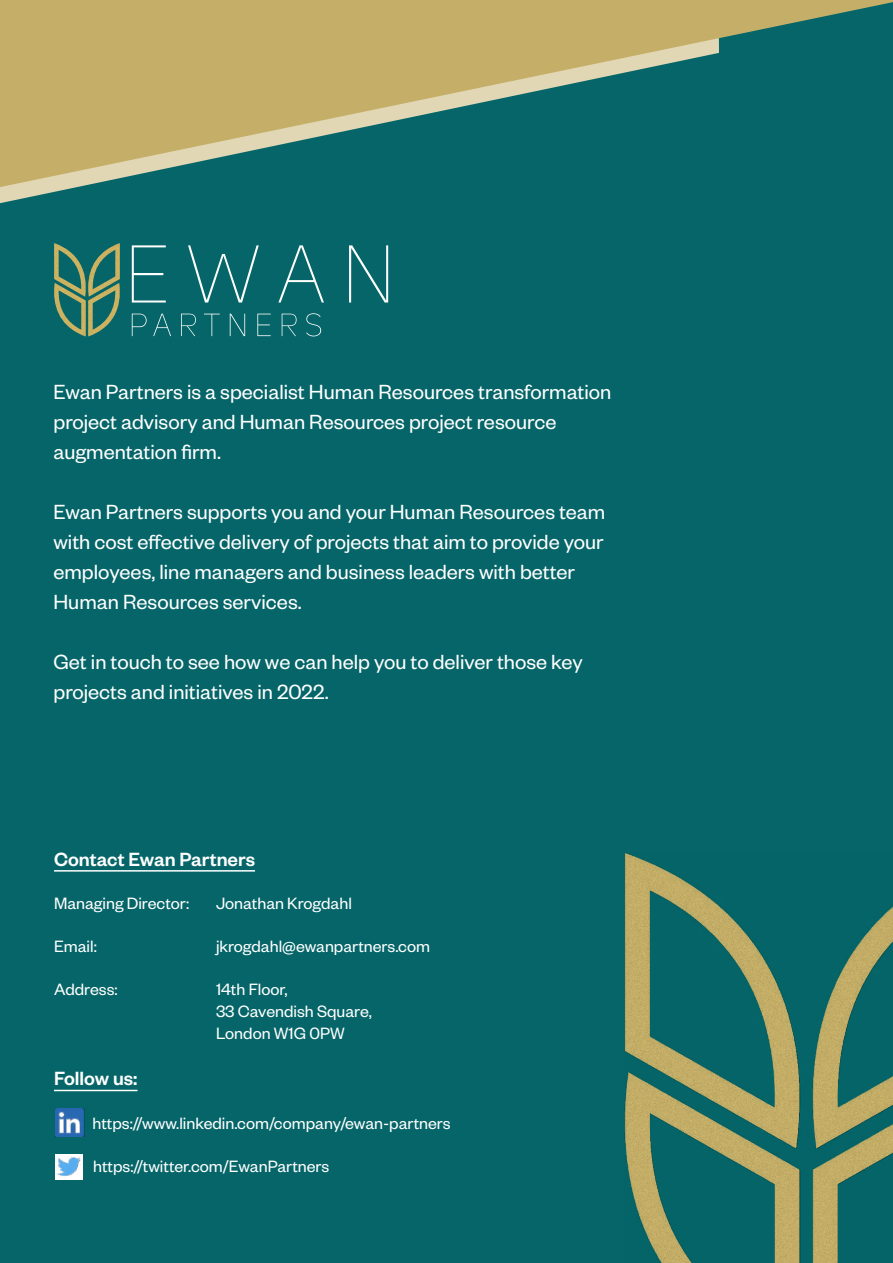
<style>
.page{position:relative;width:893px;height:1263px;background:#056568}
.page>*{position:absolute;margin:0;border:0;box-sizing:border-box;transform-origin:0 0}
.t1{font:22.5px/30px "Founders Grotesk";color:#fff}
.t2{font:500 21px "Founders Grotesk";color:#fff}
.t3{font:18px/21.6px "Founders Grotesk";color:#fff}
</style>
<div class="page">
<svg style="left:0;top:187px;width:77px;height:16px"></svg>
<hr style="left:54px;top:870px;width:201px;height:2px;background:#fff">
<hr style="left:54px;top:1090px;width:84px;height:1px;background:#fff">
<img style="left:625px;top:853px;width:268px;height:410px">
<img style="left:56px;top:1109px;width:32px;height:27px">
<div style="left:55px;top:1154px;width:27px;height:26px;background:#fff"></div>
<img style="left:57px;top:1157px;width:24px;height:19px">
<img style="left:54px;top:297px;width:32px;height:39px">
<img style="left:88px;top:297px;width:32px;height:39px">
<img style="left:54px;top:243px;width:32px;height:54px">
<img style="left:88px;top:243px;width:32px;height:54px">
<svg style="left:132px;top:245px;width:34px;height:57px"></svg>
<svg style="left:188px;top:245px;width:71px;height:57px"></svg>
<svg style="left:278px;top:245px;width:46px;height:57px"></svg>
<svg style="left:349px;top:245px;width:39px;height:57px"></svg>
<svg style="left:132px;top:314px;width:15px;height:22px"></svg>
<svg style="left:153px;top:314px;width:18px;height:22px"></svg>
<svg style="left:181px;top:314px;width:15px;height:22px"></svg>
<svg style="left:204px;top:314px;width:16px;height:22px"></svg>
<svg style="left:230px;top:314px;width:15px;height:22px"></svg>
<svg style="left:257px;top:314px;width:14px;height:22px"></svg>
<svg style="left:282px;top:314px;width:15px;height:22px"></svg>
<svg style="left:306px;top:313px;width:15px;height:23px"></svg>
<svg style="left:0;top:0;width:893px;height:187px;fill:#c5af68"></svg>
<p class="t1" style="left:54px;top:376px;width:559px">Ewan Partners is a specialist Human Resources transformation project advisory and Human Resources project resource augmentation firm.</p>
<p class="t1" style="left:54px;top:496px;width:553px">Ewan Partners supports you and your Human Resources team with cost effective delivery of projects that aim to provide your employees, line managers and business leaders with better Human Resources services.</p>
<p class="t1" style="left:54px;top:646px;width:531px">Get in touch to see how we can help you to deliver those key projects and initiatives in 2022.</p>
<p class="t2" style="left:54px;top:846px;width:203px">Contact Ewan Partners</p>
<p class="t3" style="left:54px;top:892px;width:137px">Managing Director:</p>
<p class="t3" style="left:216px;top:892px;width:137px">Jonathan Krogdahl</p>
<p class="t3" style="left:54px;top:935px;width:44px">Email:</p>
<p class="t3" style="left:216px;top:935px;width:216px">jkrogdahl@ewanpartners.com</p>
<p class="t3" style="left:54px;top:978px;width:65px">Address:</p>
<p class="t3" style="left:216px;top:978px;width:157px">14th Floor,<br>33 Cavendish Square,<br>London W1G 0PW</p>
<p class="t2" style="left:54px;top:1066px;width:85px">Follow us:</p>
<p class="t3" style="left:93px;top:1111px;width:360px">https://www.linkedin.com/company/ewan-partners</p>
<p class="t3" style="left:93px;top:1154px;width:238px">https://twitter.com/EwanPartners</p>
</div>
